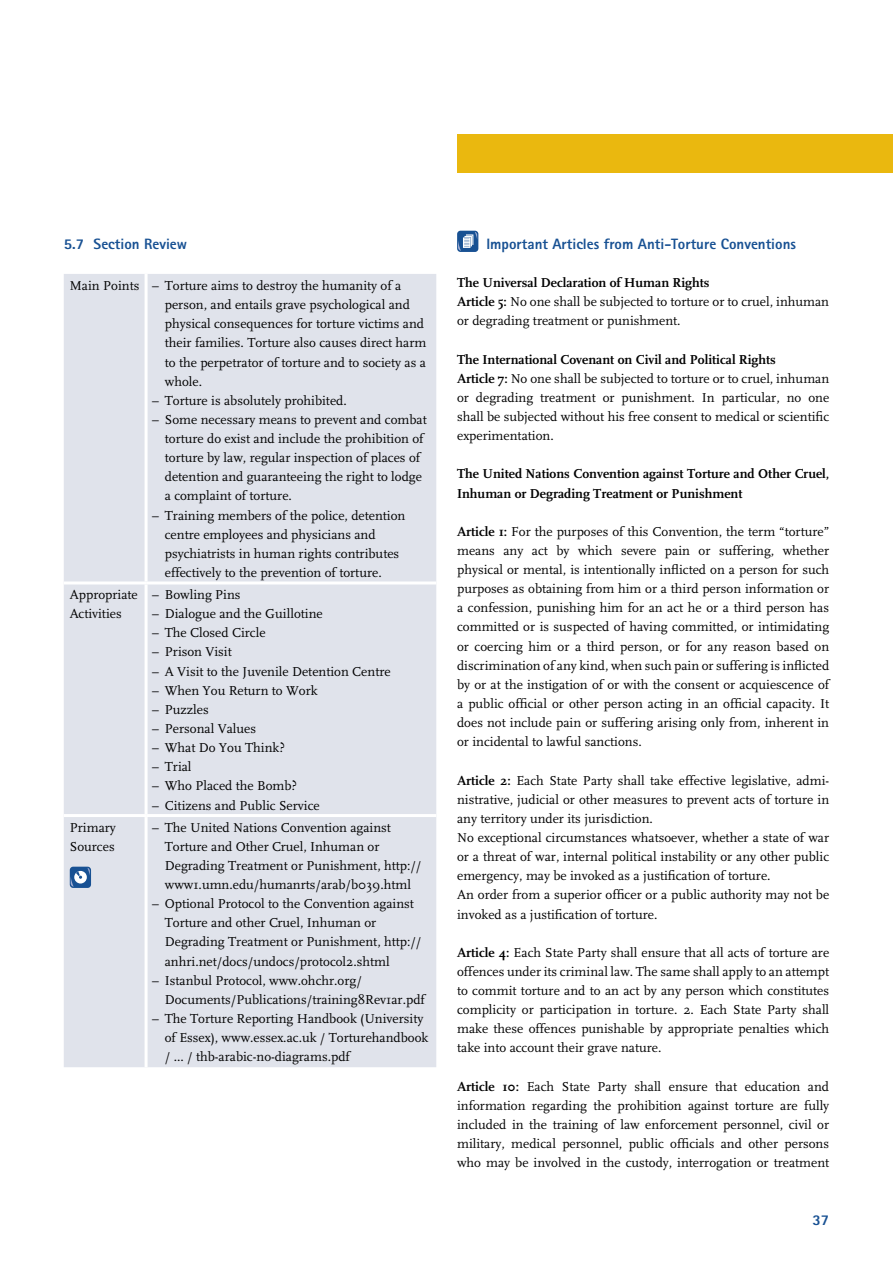
<style>
.page{position:relative;width:893px;height:1263px;background:#fff}
.page>*{position:absolute;margin:0;border:0;box-sizing:border-box;transform-origin:0 0}
.große_Zwischen{font:800 15px "Rotis Sans Serif";color:#185193}
._03-Zwischenüberschr{font:800 15px "Rotis Sans Serif";color:#185193}
._02-Scala_9_Pt_ohne{font:13.5px/19.2px "Scala";color:#000}
._02-Scala_9_Pt_ohne-2{font:700 13.5px/19.2px "Scala";color:#000}
.s1{font-weight:700}
</style>
<div class="page">
<div style="left:457px;top:134px;width:436px;height:38px;background:#eab80f"></div>
<svg style="left:457px;top:231px;width:21px;height:21px"></svg>
<svg style="left:458px;top:232px;width:19px;height:19px"></svg>
<div style="left:64px;top:274px;width:372px;height:793px;background:#e0e3eb"></div>
<hr style="left:145px;top:274px;width:3px;height:307px;background:#fff">
<hr style="left:64px;top:581px;width:82px;height:3px;background:#fff">
<hr style="left:146px;top:581px;width:290px;height:3px;background:#fff">
<hr style="left:145px;top:584px;width:3px;height:230px;background:#fff">
<hr style="left:64px;top:814px;width:82px;height:3px;background:#fff">
<hr style="left:146px;top:814px;width:290px;height:3px;background:#fff">
<hr style="left:145px;top:817px;width:3px;height:250px;background:#fff">
<div style="left:70px;top:867px;width:21px;height:21px;background:#185193;border-radius:3px"></div>
<svg style="left:71px;top:868px;width:19px;height:19px"></svg>
<p class="_03-Zwischenüberschr" style="left:64px;top:234px;width:125px">5.7 Section Review</p>
<p class="_02-Scala_9_Pt_ohne" style="left:70px;top:276px;width:71px">Main Points</p>
<p class="_02-Scala_9_Pt_ohne" style="left:165px;top:276px;width:263px;text-indent:-13px">– Torture aims to destroy the humanity of a person, and entails grave psychological and physical consequences for torture victims and their families. Torture also causes direct harm to the perpetrator of torture and to society as a whole.</p>
<p class="_02-Scala_9_Pt_ohne" style="left:152px;top:391px;width:196px">– Torture is absolutely prohibited.</p>
<p class="_02-Scala_9_Pt_ohne" style="left:165px;top:410px;width:263px;text-indent:-13px">– Some necessary means to prevent and combat torture do exist and include the prohibition of torture by law, regular inspection of places of detention and guaranteeing the right to lodge a complaint of torture.</p>
<p class="_02-Scala_9_Pt_ohne" style="left:165px;top:506px;width:242px;text-indent:-13px">– Training members of the police, detention centre employees and physicians and psychiatrists in human rights contributes effectively to the prevention of torture.</p>
<p class="_02-Scala_9_Pt_ohne" style="left:70px;top:585px;width:70px">Appropriate<br>Activities</p>
<p class="_02-Scala_9_Pt_ohne" style="left:152px;top:585px;width:90px">– Bowling Pins</p>
<p class="_02-Scala_9_Pt_ohne" style="left:152px;top:604px;width:172px">– Dialogue and the Guillotine</p>
<p class="_02-Scala_9_Pt_ohne" style="left:152px;top:623px;width:115px">– The Closed Circle</p>
<p class="_02-Scala_9_Pt_ohne" style="left:152px;top:643px;width:81px">– Prison Visit</p>
<p class="_02-Scala_9_Pt_ohne" style="left:152px;top:662px;width:240px">– A Visit to the Juvenile Detention Centre</p>
<p class="_02-Scala_9_Pt_ohne" style="left:152px;top:681px;width:167px">– When You Return to Work</p>
<p class="_02-Scala_9_Pt_ohne" style="left:152px;top:700px;width:58px">– Puzzles</p>
<p class="_02-Scala_9_Pt_ohne" style="left:152px;top:719px;width:105px">– Personal Values</p>
<p class="_02-Scala_9_Pt_ohne" style="left:152px;top:738px;width:134px">– What Do You Think?</p>
<p class="_02-Scala_9_Pt_ohne" style="left:152px;top:757px;width:41px">– Trial</p>
<p class="_02-Scala_9_Pt_ohne" style="left:152px;top:777px;width:147px">– Who Placed the Bomb?</p>
<p class="_02-Scala_9_Pt_ohne" style="left:152px;top:796px;width:169px">– Citizens and Public Service</p>
<p class="_02-Scala_9_Pt_ohne" style="left:70px;top:818px;width:48px">Primary<br>Sources</p>
<p class="_02-Scala_9_Pt_ohne" style="left:165px;top:818px;width:258px;text-indent:-13px">– The United Nations Convention against Torture and Other Cruel, Inhuman or Degrading Treatment or Punishment, http:// www1.umn.edu/humanrts/arab/b039.html</p>
<p class="_02-Scala_9_Pt_ohne" style="left:165px;top:894px;width:258px;text-indent:-13px">– Optional Protocol to the Convention against Torture and other Cruel, Inhuman or Degrading Treatment or Punishment, http:// anhri.net/docs/undocs/protocol2.shtml</p>
<p class="_02-Scala_9_Pt_ohne" style="left:165px;top:971px;width:262px;text-indent:-13px">– Istanbul Protocol, www.ohchr.org/<br>Documents/Publications/training8Rev1ar.pdf</p>
<p class="_02-Scala_9_Pt_ohne" style="left:165px;top:1009px;width:265px;text-indent:-13px">– The Torture Reporting Handbook (University of Essex), www.essex.ac.uk / Torturehandbook / ... / thb-arabic-no-diagrams.pdf</p>
<p class="große_Zwischen" style="left:486px;top:234px;width:311px">Important Articles from Anti-Torture Conventions</p>
<p class="_02-Scala_9_Pt_ohne-2" style="left:457px;top:273px;width:254px">The Universal Declaration of Human Rights</p>
<p class="_02-Scala_9_Pt_ohne" style="left:457px;top:292px;width:374px"><span class="s1">Article 5:</span> No one shall be subjected to torture or to cruel, inhuman or degrading treatment or punishment.</p>
<p class="_02-Scala_9_Pt_ohne-2" style="left:457px;top:350px;width:320px">The International Covenant on Civil and Political Rights</p>
<p class="_02-Scala_9_Pt_ohne" style="left:457px;top:369px;width:374px;text-align:justify"><span class="s1">Article 7:</span> No one shall be subjected to torture or to cruel, inhuman or degrading treatment or punishment. In particular, no one shall be subjected without his free consent to medical or scientific experimentation.</p>
<p class="_02-Scala_9_Pt_ohne-2" style="left:457px;top:464px;width:374px">The United Nations Convention against Torture and Other Cruel,<br>Inhuman or Degrading Treatment or Punishment</p>
<p class="_02-Scala_9_Pt_ohne" style="left:457px;top:522px;width:374px;text-align:justify"><span class="s1">Article 1:</span> For the purposes of this Convention, the term “torture” means any act by which severe pain or suffering, whether physical or mental, is intentionally inflicted on a person for such purposes as obtaining from him or a third person information or a confession, punishing him for an act he or a third person has committed or is suspected of having committed, or intimidating or coercing him or a third person, or for any reason based on discrimination of any kind, when such pain or suffering is inflicted by or at the instigation of or with the consent or acquiescence of a public official or other person acting in an official capacity. It does not include pain or suffering arising only from, inherent in or incidental to lawful sanctions.</p>
<p class="_02-Scala_9_Pt_ohne" style="left:457px;top:771px;width:374px;text-align:justify"><span class="s1">Article 2:</span> Each State Party shall take effective legislative, admi&shy;nistrative, judicial or other measures to prevent acts of torture in any territory under its jurisdiction.</p>
<p class="_02-Scala_9_Pt_ohne" style="left:457px;top:828px;width:374px;text-align:justify">No exceptional circumstances whatsoever, whether a state of war or a threat of war, internal political instability or any other public emergency, may be invoked as a justification of torture.</p>
<p class="_02-Scala_9_Pt_ohne" style="left:457px;top:886px;width:374px">An order from a superior officer or a public authority may not be invoked as a justification of torture.</p>
<p class="_02-Scala_9_Pt_ohne" style="left:457px;top:943px;width:374px;text-align:justify"><span class="s1">Article 4:</span> Each State Party shall ensure that all acts of torture are offences under its criminal law. The same shall apply to an attempt to commit torture and to an act by any person which constitutes complicity or participation in torture. 2. Each State Party shall make these offences punishable by appropriate penalties which take into account their grave nature.</p>
<p class="_02-Scala_9_Pt_ohne" style="left:457px;top:1077px;width:374px;text-align:justify"><span class="s1">Article 10:</span> Each State Party shall ensure that education and information regarding the prohibition against torture are fully included in the training of law enforcement personnel, civil or military, medical personnel, public officials and other persons who may be involved in the custody, interrogation or treatment</p>
<p class="große_Zwischen" style="left:812px;top:1210px;width:18px">37</p>
</div>
